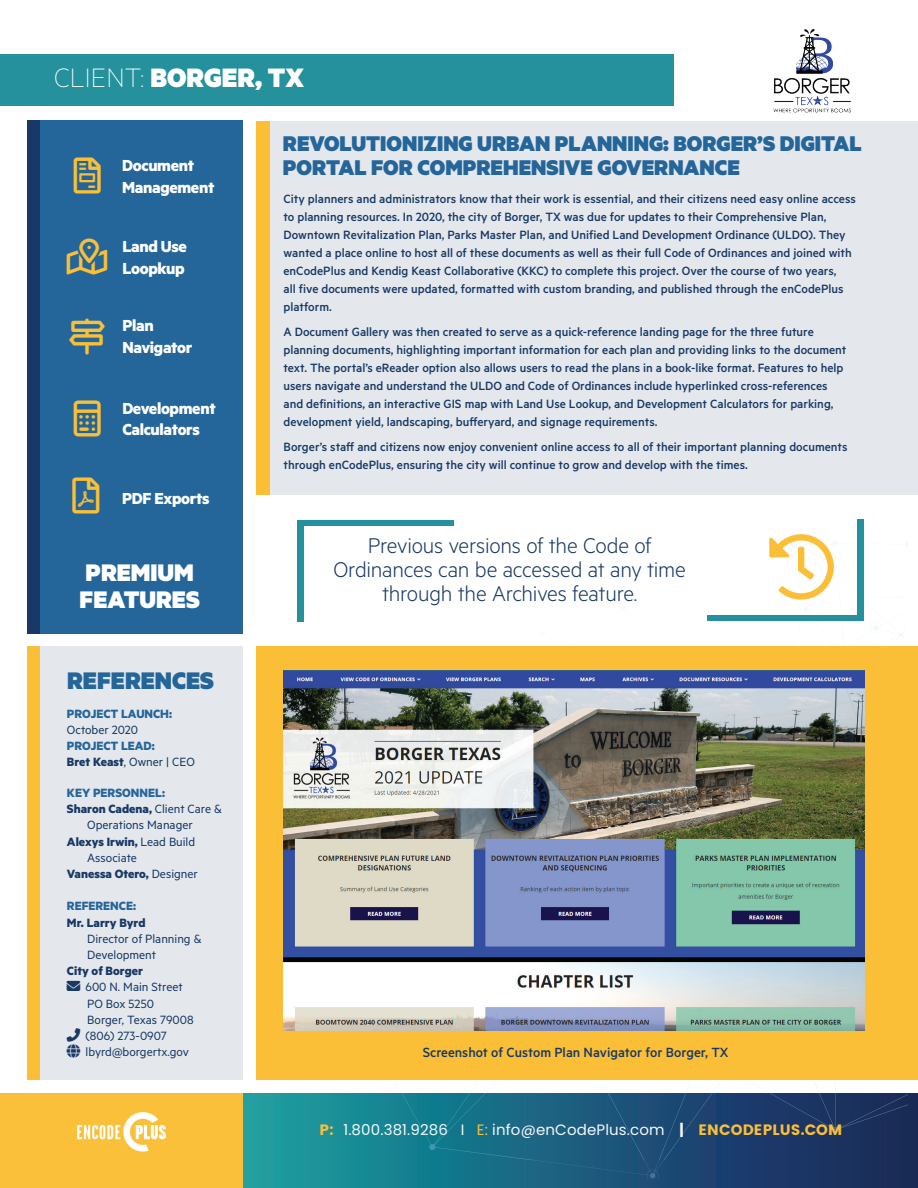
<style>
.page{position:relative;width:918px;height:1188px;background:#fff}
.page>*{position:absolute;margin:0;border:0;box-sizing:border-box;transform-origin:0 0}
.t1{font:900 30px "Metric";color:#fff}
.t2{font:900 27px/27px "Metric";color:#fff}
.t3{font:900 27px "Metric";color:#24659a}
.t4{font:300 24px/24px "Metric";letter-spacing:-.01em;color:#173964;text-align:center}
.t5{font:900 24px/24px "Metric";color:#24659a}
.t6{font:700 18px/21.6px "Metric";letter-spacing:-.02em;color:#fff}
.t7{font:15px "Poppins";letter-spacing:.01em;color:#f2f7fb}
.t8{font:500 15px "Metric";color:#183965}
.t9{font:500 13.5px/18px "Metric";color:#183965}
.t10{font:13.5px/16.2px "Metric";color:#183965}
.t11{font:700 13.5px "Metric";color:#183965}
.t12{font:700 13.5px/16.2px "Metric";color:#24659a}
.s1{font-weight:100}
.s2{color:#183965}
.s3{font-weight:400;color:#183965}
.s4{font-weight:400}
.s5{color:#fac03a}
.s6{font-style:inherit}
.s7{color:#fabf37}
</style>
<div class="page">
<div style="left:0;top:1094px;width:243px;height:94px;background:#fac03a"></div>
<div style="left:243px;top:1094px;width:675px;height:94px;background:linear-gradient(to right,#199ea2,#1b1f58)"></div>
<svg style="left:342px;top:542px;width:566px;height:637px"></svg>
<img style="left:77px;top:1112px;width:89px;height:40px">
<div style="left:297px;top:520px;width:7px;height:101px;background:#24919d"></div>
<div style="left:297px;top:520px;width:156px;height:6px;background:#24919d"></div>
<div style="left:857px;top:520px;width:7px;height:101px;background:#24919d"></div>
<div style="left:708px;top:615px;width:156px;height:6px;background:#24919d"></div>
<div style="left:0;top:54px;width:673px;height:52px;background:#24919d"></div>
<img style="left:773px;top:29px;width:78px;height:84px">
<div style="left:256px;top:121px;width:14px;height:374px;background:#fabf37"></div>
<div style="left:270px;top:121px;width:648px;height:374px;background:#e4e8ec"></div>
<div style="left:27px;top:647px;width:14px;height:433px;background:#fabf37"></div>
<div style="left:41px;top:647px;width:202px;height:433px;background:#e4e8ec"></div>
<div style="left:27px;top:121px;width:13px;height:513px;background:#183965"></div>
<div style="left:40px;top:121px;width:203px;height:513px;background:#24659a"></div>
<div style="left:256px;top:647px;width:662px;height:433px;background:#fabf37"></div>
<img style="left:284px;top:671px;width:581px;height:360px">
<svg style="left:769px;top:542px;width:65px;height:58px"></svg>
<h1 class="t1" style="left:54px;top:59px;width:252px"><span class="s1">CLIENT:</span> BORGER, TX</h1>
<h3 class="t6" style="left:122px;top:154px;width:94px">Document<br>Management</h3>
<h3 class="t6" style="left:122px;top:235px;width:66px">Land Use<br>Loopkup</h3>
<h3 class="t6" style="left:122px;top:314px;width:71px">Plan<br>Navigator</h3>
<h3 class="t6" style="left:122px;top:397px;width:95px">Development<br>Calculators</h3>
<h3 class="t6" style="left:122px;top:487px;width:89px">PDF Exports</h3>
<h2 class="t2" style="left:80px;top:558px;width:122px">PREMIUM<br>FEATURES</h2>
<h2 class="t3" style="left:67px;top:664px;width:148px">REFERENCES</h2>
<p class="t12" style="left:67px;top:705px;width:107px">PROJECT LAUNCH:</p>
<p class="t10" style="left:67px;top:721px;width:73px">October 2020</p>
<p class="t12" style="left:67px;top:738px;width:130px">PROJECT LEAD:<br><span class="s2">Bret Keast</span><span class="s3">, Owner | CEO</span></p>
<p class="t12" style="left:67px;top:784px;width:100px">KEY PERSONNEL:</p>
<p class="t11" style="left:67px;top:801px;width:157px">Sharon Cadena, <span class="s4">Client Care &amp;</span></p>
<p class="t10" style="left:87px;top:817px;width:107px">Operations Manager</p>
<p class="t11" style="left:67px;top:833px;width:130px">Alexys Irwin, <span class="s4">Lead Build</span></p>
<p class="t10" style="left:87px;top:849px;width:51px">Associate</p>
<p class="t11" style="left:67px;top:866px;width:132px">Vanessa Otero, <span class="s4">Designer</span></p>
<p class="t12" style="left:67px;top:898px;width:71px">REFERENCE:</p>
<p class="t11" style="left:67px;top:914px;width:80px">Mr. Larry Byrd</p>
<p class="t10" style="left:87px;top:930px;width:116px">Director of Planning &amp;<br>Development</p>
<p class="t11" style="left:67px;top:963px;width:78px">City of Borger</p>
<p class="t10" style="left:67px;top:979px;width:117px">✉ 600 N. Main Street</p>
<p class="t10" style="left:87px;top:995px;width:68px">PO Box 5250</p>
<p class="t10" style="left:87px;top:1011px;width:108px">Borger, Texas 79008</p>
<p class="t10" style="left:86px;top:1027px;width:83px">(806) 273-0907</p>
<p class="t10" style="left:86px;top:1044px;width:105px">lbyrd@borgertx.gov</p>
<h3 class="t5" style="left:283px;top:131px;width:580px">REVOLUTIONIZING URBAN PLANNING: BORGER’S DIGITAL<br>PORTAL FOR COMPREHENSIVE GOVERNANCE</h3>
<p class="t9" style="left:284px;top:190px;width:574px">City planners and administrators know that their work is essential, and their citizens need easy online access to planning resources. In 2020, the city of Borger, TX was due for updates to their Comprehensive Plan, Downtown Revitalization Plan, Parks Master Plan, and Unified Land Development Ordinance (ULDO). They wanted a place online to host all of these documents as well as their full Code of Ordinances and joined with enCodePlus and Kendig Keast Collaborative (KKC) to complete this project. Over the course of two years,<br>all five documents were updated, formatted with custom branding, and published through the enCodePlus platform.</p>
<p class="t9" style="left:284px;top:323px;width:565px">A Document Gallery was then created to serve as a quick-reference landing page for the three future planning documents, highlighting important information for each plan and providing links to the document text. The portal’s eReader option also allows users to read the plans in a book-like format. Features to help users navigate and understand the ULDO and Code of Ordinances include hyperlinked cross-references and definitions, an interactive GIS map with Land Use Lookup, and Development Calculators for parking, development yield, landscaping, bufferyard, and signage requirements.</p>
<p class="t9" style="left:284px;top:437px;width:566px">Borger’s staff and citizens now enjoy convenient online access to all of their important planning documents through enCodePlus, ensuring the city will continue to grow and develop with the times.</p>
<h3 class="t4" style="left:333px;top:532px;width:354px">Previous versions of the Code of<br>Ordinances can be accessed at any time through the Archives feature.</h3>
<p class="t8" style="left:423px;top:1044px;width:307px">Screenshot of Custom Plan Navigator for Borger, TX</p>
<p class="t7" style="left:319px;top:1121px;width:525px"><span class="s5">P:</span> 1.800.381.9286 I <span class="s5">E:</span> info@enCodePlus.com <span class="s6">|</span> <span class="s7">ENCODEPLUS.COM</span></p>
</div>
